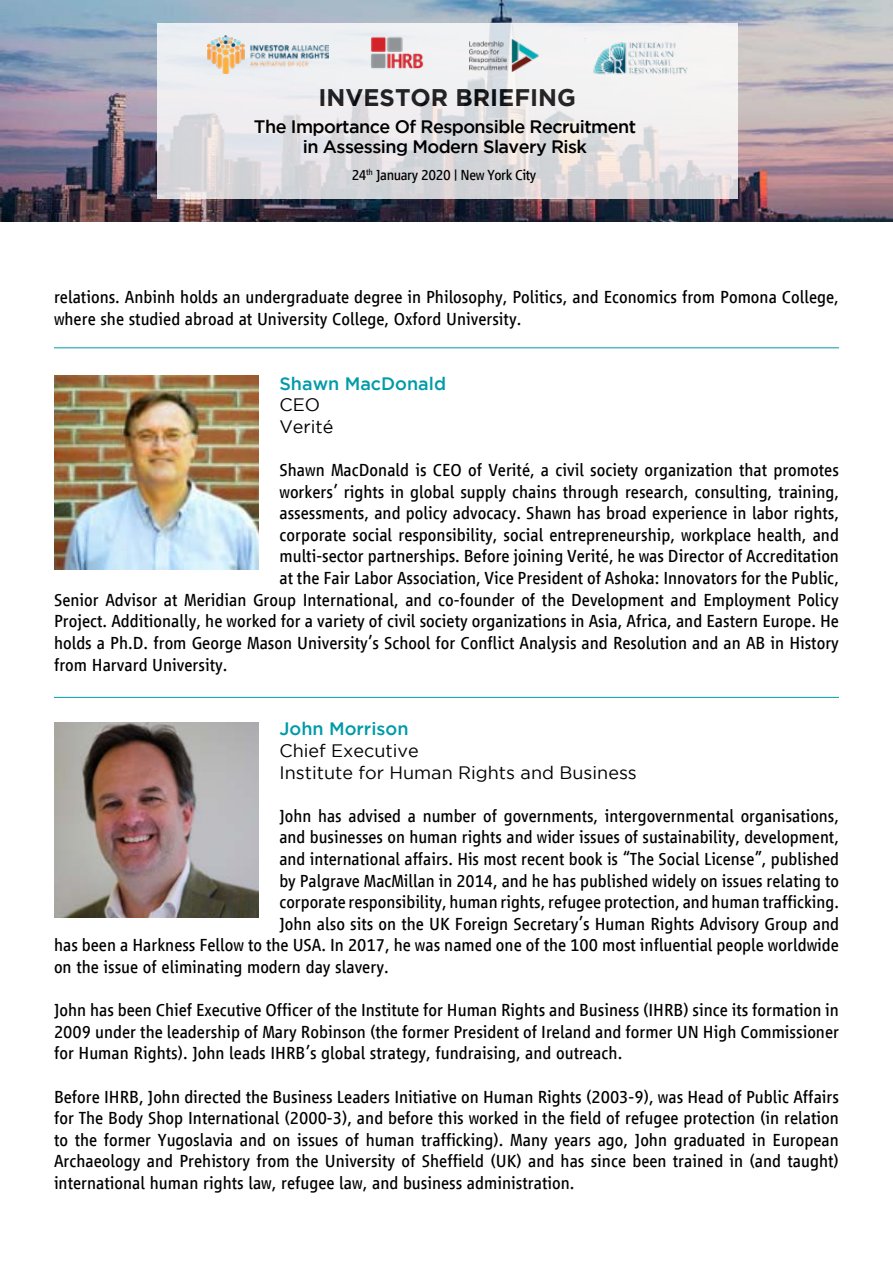
<style>
.page{position:relative;width:893px;height:1263px;background:#fff}
.page>*{position:absolute;margin:0;border:0;box-sizing:border-box;transform-origin:0 0}
.t1{font:700 24px "Gotham";color:#000}
.t2{font:18px/21.6px "Vialog LT Com";color:#000;text-align:justify}
.t3{font:500 18px/19.5px "Gotham";letter-spacing:-.03em;color:#000;text-align:center}
.t4{font:18px/21.6px "Gotham";color:#000}
.t5{font:500 18px "Gotham";color:#009ba8}
.t6{font:15px "Vialog LT Com";letter-spacing:-.03em;color:#000}
</style>
<div class="page">
<img style="left:0;top:0;width:893px;height:222px">
<svg style="left:157px;top:23px;width:580px;height:176px;fill:#edebed"></svg>
<img style="left:207px;top:35px;width:122px;height:38px">
<img style="left:360px;top:24px;width:73px;height:57px">
<img style="left:469px;top:40px;width:69px;height:31px">
<img style="left:585px;top:33px;width:110px;height:48px">
<img style="left:54px;top:375px;width:204px;height:195px">
<img style="left:54px;top:722px;width:204px;height:195px">
<hr style="left:54px;top:697px;width:785px;height:1px;background:#009ba8">
<hr style="left:54px;top:347px;width:785px;height:1px;background:#009ba8">
<h1 class="t1" style="left:319px;top:83px;width:259px">INVESTOR BRIEFING</h1>
<p class="t3" style="left:254px;top:117px;width:384px">The Importance Of Responsible Recruitment in Assessing Modern Slavery Risk</p>
<p class="t6" style="left:352px;top:167px;width:186px">24<sup>th</sup> January 2020 | New York City</p>
<p class="t2" style="left:54px;top:286px;width:786px">relations. Anbinh holds an undergraduate degree in Philosophy, Politics, and Economics from Pomona College, where she studied abroad at University College, Oxford University.</p>
<p class="t5" style="left:279px;top:373px;width:168px">Shawn MacDonald</p>
<p class="t4" style="left:279px;top:394px;width:56px">CEO<br>Verité</p>
<p class="t2" style="left:279px;top:459px;width:561px">Shawn MacDonald is CEO of Verité, a civil society organization that promotes</p>
<p class="t2" style="left:279px;top:481px;width:561px">workers’ rights in global supply chains through research, consulting, training,</p>
<p class="t2" style="left:279px;top:502px;width:561px">assessments, and policy advocacy. Shawn has broad experience in labor rights,</p>
<p class="t2" style="left:279px;top:524px;width:561px">corporate social responsibility, social entrepreneurship, workplace health, and</p>
<p class="t2" style="left:279px;top:546px;width:561px">multi-sector partnerships. Before joining Verité, he was Director of Accreditation</p>
<p class="t2" style="left:279px;top:567px;width:561px">at the Fair Labor Association, Vice President of Ashoka: Innovators for the Public,</p>
<p class="t2" style="left:54px;top:589px;width:786px">Senior Advisor at Meridian Group International, and co-founder of the Development and Employment Policy</p>
<p class="t2" style="left:54px;top:610px;width:786px">Project. Additionally, he worked for a variety of civil society organizations in Asia, Africa, and Eastern Europe. He</p>
<p class="t2" style="left:54px;top:632px;width:786px">holds a Ph.D. from George Mason University’s School for Conflict Analysis and Resolution and an AB in History</p>
<p class="t2" style="left:54px;top:654px;width:175px">from Harvard University.</p>
<p class="t5" style="left:279px;top:719px;width:131px">John Morrison</p>
<p class="t4" style="left:279px;top:739px;width:359px">Chief Executive<br>Institute for Human Rights and Business</p>
<p class="t2" style="left:279px;top:805px;width:561px">John has advised a number of governments, intergovernmental organisations,</p>
<p class="t2" style="left:279px;top:826px;width:561px">and businesses on human rights and wider issues of sustainability, development,</p>
<p class="t2" style="left:279px;top:848px;width:561px">and international affairs. His most recent book is “The Social License”, published</p>
<p class="t2" style="left:279px;top:870px;width:561px">by Palgrave MacMillan in 2014, and he has published widely on issues relating to</p>
<p class="t2" style="left:279px;top:891px;width:561px">corporate responsibility, human rights, refugee protection, and human trafficking.</p>
<p class="t2" style="left:279px;top:913px;width:561px">John also sits on the UK Foreign Secretary’s Human Rights Advisory Group and</p>
<p class="t2" style="left:54px;top:934px;width:786px">has been a Harkness Fellow to the USA. In 2017, he was named one of the 100 most influential people worldwide</p>
<p class="t2" style="left:54px;top:956px;width:336px">on the issue of eliminating modern day slavery.</p>
<p class="t2" style="left:54px;top:999px;width:787px">John has been Chief Executive Officer of the Institute for Human Rights and Business (IHRB) since its formation in 2009 under the leadership of Mary Robinson (the former President of Ireland and former UN High Commissioner for Human Rights). John leads IHRB’s global strategy, fundraising, and outreach.</p>
<p class="t2" style="left:54px;top:1086px;width:787px">Before IHRB, John directed the Business Leaders Initiative on Human Rights (2003-9), was Head of Public Affairs for The Body Shop International (2000-3), and before this worked in the field of refugee protection (in relation to the former Yugoslavia and on issues of human trafficking). Many years ago, John graduated in European Archaeology and Prehistory from the University of Sheffield (UK) and has since been trained in (and taught) international human rights law, refugee law, and business administration.</p>
</div>
